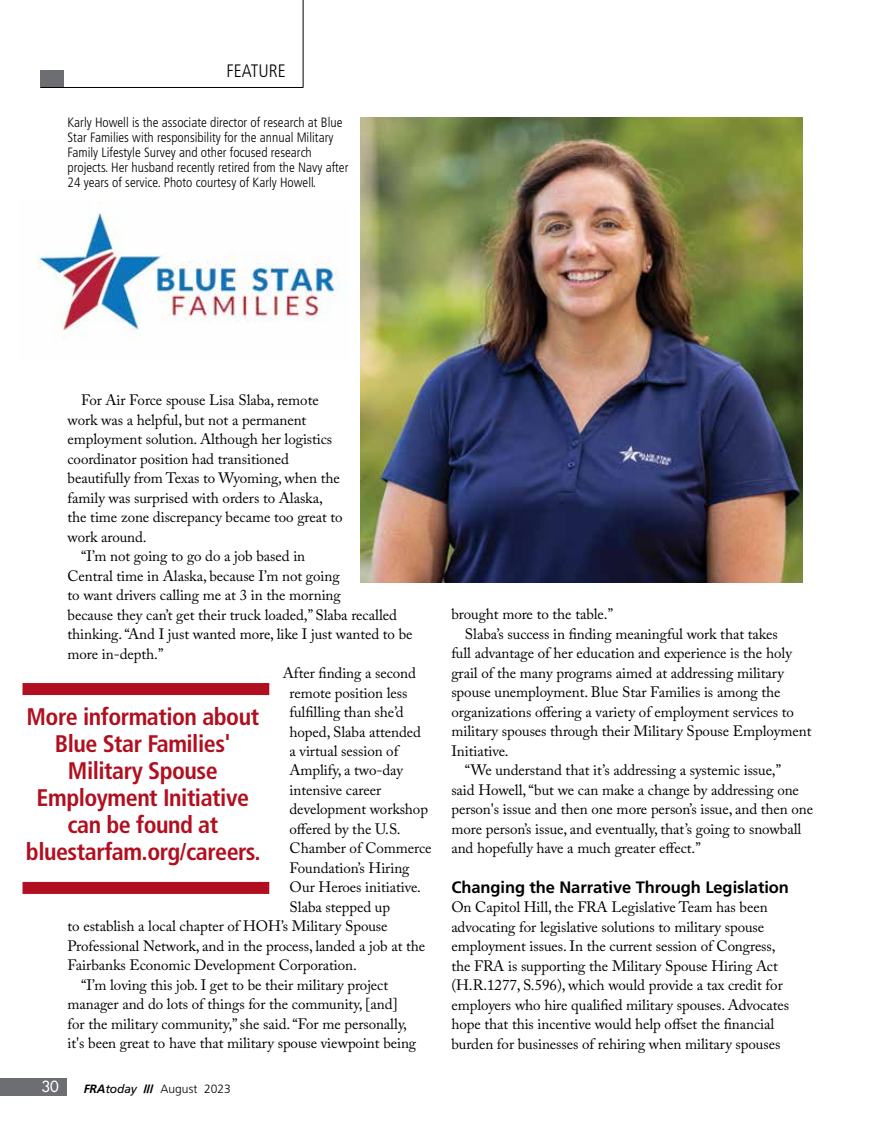
<style>
.page{position:relative;width:878px;height:1134px;background:#fff}
.page>*{position:absolute;margin:0;border:0;box-sizing:border-box;transform-origin:0 0}
.t1{font:700 condensed 24px/27px "Frutiger LT Pro";letter-spacing:-.02em;color:#b10f1f;text-align:center}
.t2{font:300 condensed 18px "Frutiger LT Pro";color:#000}
.t3{font:700 16.5px "Frutiger LT Pro";letter-spacing:-.005em;color:#000}
.t4{font:15px/19.5px "Adobe Caslon Pro";letter-spacing:-.005em;color:#000}
.t5{font:500 15px "Futura LT Pro";color:#fff}
.t6{font:300 condensed 13.5px/15px "Frutiger LT Pro";color:#000}
.t7{font:300 12px "Frutiger LT Pro";color:#000}
.s1{font-weight:700;font-style:italic}
.s2{font-weight:400;font-style:italic}
.s3{font-weight:900}
</style>
<div class="page">
<div style="left:0;top:1078px;width:67px;height:17px;background:#6d6e71"></div>
<hr style="left:303px;top:0;width:1px;height:87px;background:#000">
<div style="left:40px;top:70px;width:24px;height:17px;background:#6d6e71"></div>
<hr style="left:40px;top:87px;width:263px;height:1px;background:#000">
<img style="left:360px;top:117px;width:442px;height:466px">
<img style="left:36px;top:201px;width:312px;height:138px">
<div style="left:23px;top:882px;width:246px;height:12px;background:#b10f1f"></div>
<div style="left:23px;top:683px;width:246px;height:12px;background:#b10f1f"></div>
<p class="t2" style="left:226px;top:60px;width:61px">FEATURE</p>
<p class="t6" style="left:68px;top:115px;width:282px">Karly Howell is the associate director of research at Blue Star Families with responsibility for the annual Military Family Lifestyle Survey and other focused research projects. Her husband recently retired from the Navy after 24 years of service. Photo courtesy of Karly Howell.</p>
<p class="t4" style="left:81px;top:390px;width:239px">For Air Force spouse Lisa Slaba, remote</p>
<p class="t4" style="left:68px;top:410px;width:240px">work was a helpful, but not a permanent</p>
<p class="t4" style="left:68px;top:429px;width:266px">employment solution. Although her logistics</p>
<p class="t4" style="left:68px;top:449px;width:223px">coordinator position had transitioned</p>
<p class="t4" style="left:68px;top:468px;width:274px">beautifully from Texas to Wyoming, when the</p>
<p class="t4" style="left:68px;top:488px;width:257px">family was surprised with orders to Alaska,</p>
<p class="t4" style="left:68px;top:507px;width:277px">the time zone discrepancy became too great to</p>
<p class="t4" style="left:68px;top:527px;width:81px">work around.</p>
<p class="t4" style="left:81px;top:546px;width:226px">“I’m not going to go do a job based in</p>
<p class="t4" style="left:68px;top:566px;width:273px">Central time in Alaska, because I’m not going</p>
<p class="t4" style="left:68px;top:585px;width:275px">to want drivers calling me at 3 in the morning</p>
<p class="t4" style="left:68px;top:605px;width:331px">because they can’t get their truck loaded,” Slaba recalled</p>
<p class="t4" style="left:68px;top:624px;width:346px">thinking. “And I just wanted more, like I just wanted to be</p>
<p class="t4" style="left:68px;top:644px;width:97px">more in-depth.”</p>
<p class="t4" style="left:283px;top:663px;width:135px">After finding a second</p>
<p class="t4" style="left:289px;top:683px;width:119px">remote position less</p>
<p class="t4" style="left:289px;top:702px;width:116px">fulfilling than she’d</p>
<p class="t4" style="left:289px;top:722px;width:133px">hoped, Slaba attended</p>
<p class="t4" style="left:289px;top:741px;width:110px">a virtual session of</p>
<p class="t4" style="left:289px;top:761px;width:115px">Amplify, a two-day</p>
<p class="t4" style="left:289px;top:780px;width:93px">intensive career</p>
<p class="t4" style="left:289px;top:800px;width:140px">development workshop</p>
<p class="t4" style="left:289px;top:819px;width:112px">offered by the U.S.</p>
<p class="t4" style="left:289px;top:839px;width:143px">Chamber of Commerce</p>
<p class="t4" style="left:289px;top:858px;width:121px">Foundation’s Hiring</p>
<p class="t4" style="left:289px;top:878px;width:133px">Our Heroes initiative.</p>
<p class="t4" style="left:289px;top:897px;width:102px">Slaba stepped up</p>
<p class="t4" style="left:68px;top:917px;width:321px">to establish a local chapter of HOH’s Military Spouse</p>
<p class="t4" style="left:68px;top:936px;width:359px">Professional Network, and in the process, landed a job at the</p>
<p class="t4" style="left:68px;top:956px;width:291px">Fairbanks Economic Development Corporation.</p>
<p class="t4" style="left:81px;top:975px;width:308px">“I’m loving this job. I get to be their military project</p>
<p class="t4" style="left:68px;top:995px;width:332px">manager and do lots of things for the community, [and]</p>
<p class="t4" style="left:68px;top:1014px;width:341px">for the military community,” she said. “For me personally,</p>
<p class="t4" style="left:68px;top:1034px;width:350px">it's been great to have that military spouse viewpoint being</p>
<h1 class="t1" style="left:26px;top:704px;width:236px">More information about<br>Blue Star Families'<br>Military Spouse<br>Employment Initiative can be found at bluestarfam.org/careers.</h1>
<p class="t5" style="left:41px;top:1076px;width:19px">30</p>
<p class="t7" style="left:84px;top:1082px;width:148px"><span class="s1">FRA</span><span class="s2">today</span> <span class="s3">///</span> August 2023</p>
<p class="t4" style="left:451px;top:605px;width:163px">brought more to the table.”</p>
<p class="t4" style="left:465px;top:624px;width:314px">Slaba’s success in finding meaningful work that takes</p>
<p class="t4" style="left:451px;top:644px;width:342px">full advantage of her education and experience is the holy</p>
<p class="t4" style="left:451px;top:663px;width:334px">grail of the many programs aimed at addressing military</p>
<p class="t4" style="left:451px;top:683px;width:331px">spouse unemployment. Blue Star Families is among the</p>
<p class="t4" style="left:451px;top:702px;width:344px">organizations offering a variety of employment services to</p>
<p class="t4" style="left:451px;top:722px;width:361px">military spouses through their Military Spouse Employment</p>
<p class="t4" style="left:451px;top:741px;width:59px">Initiative.</p>
<p class="t4" style="left:465px;top:761px;width:318px">“We understand that it’s addressing a systemic issue,”</p>
<p class="t4" style="left:451px;top:780px;width:349px">said Howell, “but we can make a change by addressing one</p>
<p class="t4" style="left:451px;top:800px;width:363px">person's issue and then one more person’s issue, and then one</p>
<p class="t4" style="left:451px;top:819px;width:351px">more person’s issue, and eventually, that’s going to snowball</p>
<p class="t4" style="left:451px;top:839px;width:251px">and hopefully have a much greater effect.”</p>
<p class="t3" style="left:451px;top:877px;width:339px">Changing the Narrative Through Legislation</p>
<p class="t4" style="left:451px;top:897px;width:339px">On Capitol Hill, the FRA Legislative Team has been advocating for legislative solutions to military spouse employment issues. In the current session of Congress, the FRA is supporting the Military Spouse Hiring Act (H.R.1277, S.596), which would provide a tax credit for employers who hire qualified military spouses. Advocates hope that this incentive would help offset the financial burden for businesses of rehiring when military spouses</p>
</div>
